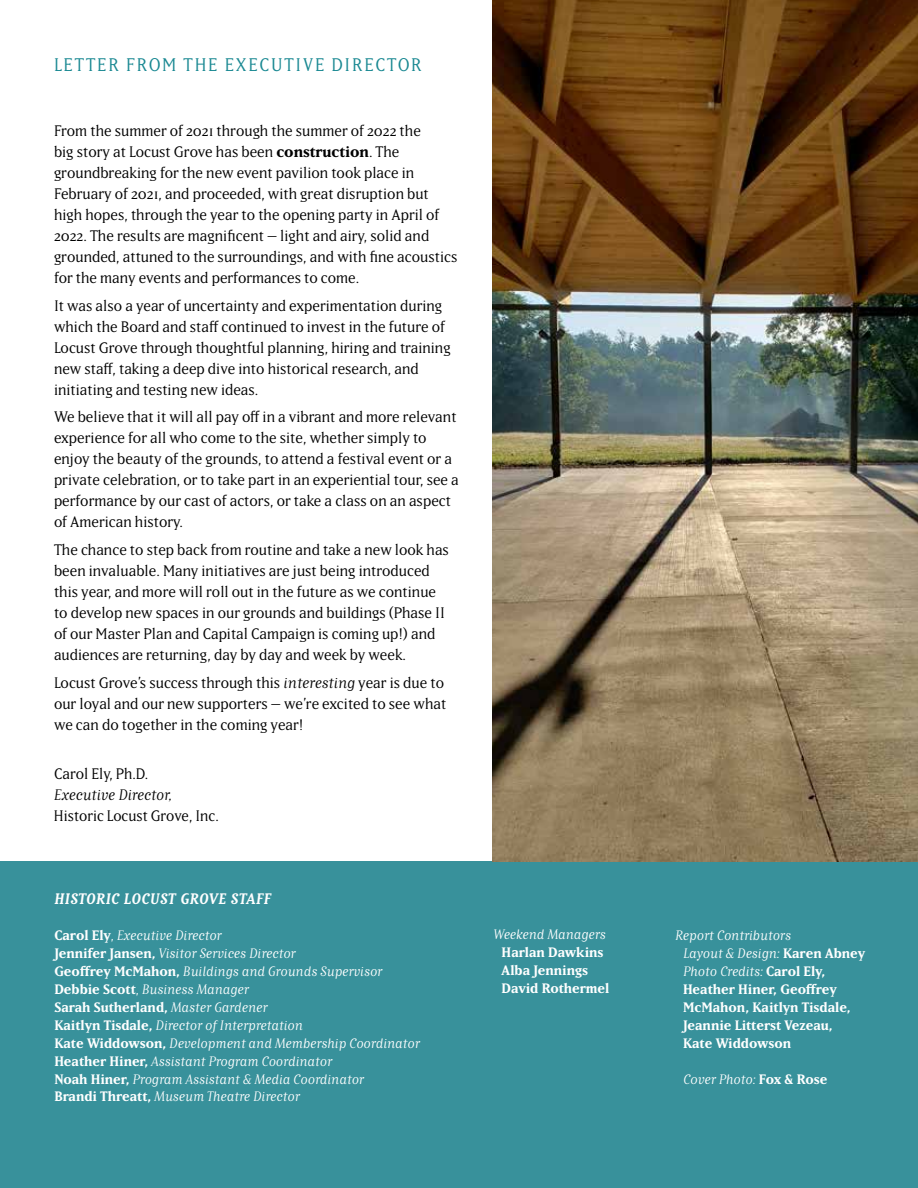
<style>
.page{position:relative;width:918px;height:1188px;background:#fff}
.page>*{position:absolute;margin:0;border:0;box-sizing:border-box;transform-origin:0 0}
.t1{font:18px "Matrix IIOT";letter-spacing:.1em;color:#198892}
.t2{font:15px/21px "Matrix IIOT";color:#000}
.t3{font:italic 700 15px "Matrix IIOT";letter-spacing:.05em;color:#fff}
.t4{font:italic 15px "Matrix IIOT";color:#000}
.t5{font:italic 13.5px/18px "Matrix IIOT";color:#fff}
.t6{font:700 13.5px/18px "Matrix IIOT";color:#fff}
.s1{font-weight:700}
.s2{font-style:italic}
.s3{font-weight:700;font-style:normal}
.s4{font-style:normal}
.s5{font-weight:400;font-style:italic}
</style>
<div class="page">
<div style="left:0;top:862px;width:918px;height:326px;background:#38919b"></div>
<img style="left:492px;top:0;width:426px;height:862px">
<p class="t1" style="left:54px;top:54px;width:369px">LETTER FROM THE EXECUTIVE DIRECTOR</p>
<p class="t2" style="left:54px;top:120px;width:405px">From the summer of 2021 through the summer of 2022 the<br>big story at Locust Grove has been <span class="s1">construction</span>. The groundbreaking for the new event pavilion took place in February of 2021, and proceeded, with great disruption but high hopes, through the year to the opening party in April of 2022. The results are magnificent – light and airy, solid and grounded, attuned to the surroundings, and with fine acoustics for the many events and performances to come.</p>
<p class="t2" style="left:54px;top:294px;width:398px">It was also a year of uncertainty and experimentation during which the Board and staff continued to invest in the future of Locust Grove through thoughtful planning, hiring and training new staff, taking a deep dive into historical research, and initiating and testing new ideas.</p>
<p class="t2" style="left:54px;top:406px;width:406px">We believe that it will all pay off in a vibrant and more relevant experience for all who come to the site, whether simply to enjoy the beauty of the grounds, to attend a festival event or a private celebration, or to take part in an experiential tour, see a performance by our cast of actors, or take a class on an aspect of American history.</p>
<p class="t2" style="left:54px;top:539px;width:397px">The chance to step back from routine and take a new look has been invaluable. Many initiatives are just being introduced this year, and more will roll out in the future as we continue to develop new spaces in our grounds and buildings (Phase II of our Master Plan and Capital Campaign is coming up!) and audiences are returning, day by day and week by week.</p>
<p class="t2" style="left:54px;top:672px;width:394px">Locust Grove’s success through this <span class="s2">interesting</span> year is due to our loyal and our new supporters – we’re excited to see what we can do together in the coming year!</p>
<p class="t2" style="left:54px;top:763px;width:96px">Carol Ely, Ph.D.</p>
<p class="t4" style="left:54px;top:786px;width:119px">Executive Director,</p>
<p class="t2" style="left:54px;top:805px;width:166px">Historic Locust Grove, Inc.</p>
<p class="t3" style="left:54px;top:890px;width:218px">HISTORIC LOCUST GROVE STAFF</p>
<p class="t5" style="left:54px;top:925px;width:367px"><span class="s3">Carol Ely</span><span class="s4">,</span> Executive Director<br><span class="s3">Jennifer Jansen,</span> Visitor Services Director<br><span class="s3">Geoffrey McMahon,</span> Buildings and Grounds Supervisor <span class="s3">Debbie Scott</span><span class="s4">,</span> Business Manager<br><span class="s3">Sarah Sutherland,</span> Master Gardener<br><span class="s3">Kaitlyn Tisdale,</span> Director of Interpretation<br><span class="s3">Kate Widdowson,</span> Development and Membership Coordinator <span class="s3">Heather Hiner,</span> Assistant Program Coordinator<br><span class="s3">Noah Hiner,</span> Program Assistant &amp; Media Coordinator<br><span class="s3">Brandi Threatt,</span> Museum Theatre Director</p>
<p class="t5" style="left:494px;top:925px;width:114px">Weekend Managers</p>
<p class="t6" style="left:502px;top:943px;width:109px">Harlan Dawkins<br>Alba Jennings<br>David Rothermel</p>
<p class="t6" style="left:683px;top:925px;width:183px;text-indent:-8px"><span class="s5">Report Contributors<br>Layout &amp; Design:</span> Karen Abney<br><span class="s5">Photo Credits:</span> Carol Ely,<br>Heather Hiner, Geoffrey<br>McMahon, Kaitlyn Tisdale,<br>Jeannie Litterst Vezeau,<br>Kate Widdowson</p>
<p class="t5" style="left:683px;top:1069px;width:146px">C0ver Photo: <span class="s3">Fox &amp; Rose</span></p>
</div>
